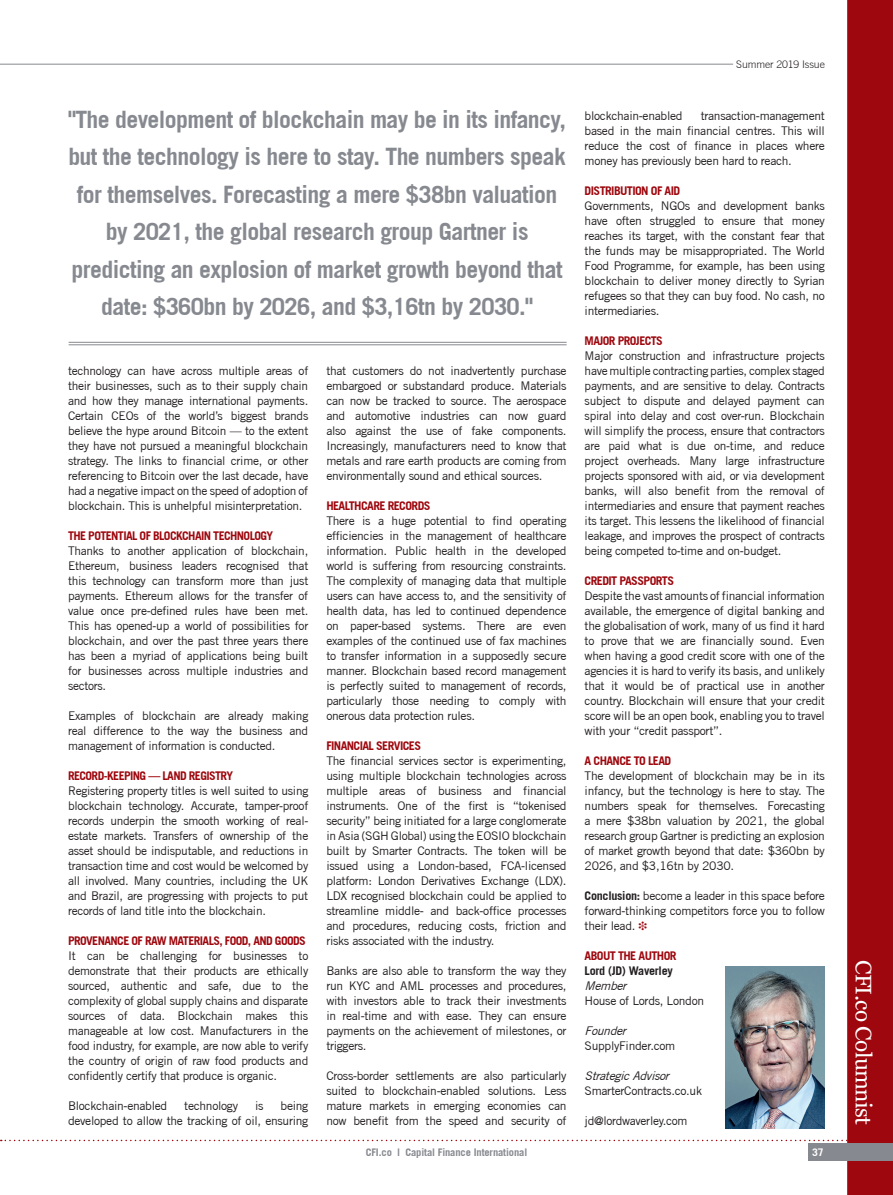
<style>
.page{position:relative;width:893px;height:1195px;background:#fff}
.page>*{position:absolute;margin:0;border:0;box-sizing:border-box;transform-origin:0 0}
.article-title{font:700 24px/37.5px "Trade Gothic";letter-spacing:-.025em;color:#86898f;text-align:center}
.t1{font:22.5px "Georgia";letter-spacing:-.025em;color:#fff}
.body-copy{font:12px/15px "Trade Gothic";letter-spacing:-.025em;color:#231f20;text-align:justify}
.body-copy-2{font:700 12px "Trade Gothic";letter-spacing:-.05em;color:#9d070d}
.body-copy-3{font:italic 12px "Trade Gothic";color:#231f20}
.body-copy-4{font:700 12px "Trade Gothic";letter-spacing:-.025em;color:#231f20}
.t2{font:700 10.5px "Trade Gothic";letter-spacing:-.01em;color:#86898f}
.t3{font:300 10.5px "Trade Gothic";letter-spacing:-.01em;color:#231f20}
.t4{font:700 10.5px "Trade Gothic";color:#fff}
.s1{font-weight:700}
</style>
<div class="page">
<hr style="left:0;top:64px;width:733px;height:1px;background:#86898f">
<div style="left:847px;top:0;width:46px;height:1195px;background:#9d070d"></div>
<div style="left:808px;top:1144px;width:85px;height:17px;background:#86898f"></div>
<svg style="left:1px;top:1140px;width:892px;height:1px"></svg>
<img style="left:725px;top:967px;width:100px;height:162px">
<hr style="left:69px;top:342px;width:498px;height:1px;background:#86898f">
<hr style="left:69px;top:344px;width:498px;height:1px;background:#86898f">
<p class="article-title" style="left:68px;top:100px;width:500px">"The development of blockchain may be in its infancy, but the technology is here to stay. The numbers speak for themselves. Forecasting a mere $38bn valuation by 2021, the global research group Gartner is predicting an explosion of market growth beyond that date: $360bn by 2026, and $3,16tn by 2030."</p>
<p class="body-copy" style="left:68px;top:363px;width:242px">technology can have across multiple areas of their businesses, such as to their supply chain and how they manage international payments.<br>Certain CEOs of the world’s biggest brands believe the hype around Bitcoin — to the extent they have not pursued a meaningful blockchain strategy. The links to financial crime, or other referencing to Bitcoin over the last decade, have had a negative impact on the speed of adoption of blockchain. This is unhelpful misinterpretation.</p>
<p class="body-copy-2" style="left:68px;top:528px;width:207px">THE POTENTIAL OF BLOCKCHAIN TECHNOLOGY</p>
<p class="body-copy" style="left:68px;top:543px;width:242px">Thanks to another application of blockchain, Ethereum, business leaders recognised that this technology can transform more than just payments. Ethereum allows for the transfer of value once pre-defined rules have been met.<br>This has opened-up a world of possibilities for blockchain, and over the past three years there has been a myriad of applications being built for businesses across multiple industries and sectors.</p>
<p class="body-copy" style="left:68px;top:708px;width:242px">Examples of blockchain are already making real difference to the way the business and management of information is conducted.</p>
<p class="body-copy-2" style="left:68px;top:768px;width:167px">RECORD-KEEPING — LAND REGISTRY</p>
<p class="body-copy" style="left:68px;top:783px;width:242px">Registering property titles is well suited to using blockchain technology. Accurate, tamper-proof records underpin the smooth working of real&shy;estate markets. Transfers of ownership of the asset should be indisputable, and reductions in transaction time and cost would be welcomed by all involved. Many countries, including the UK and Brazil, are progressing with projects to put records of land title into the blockchain.</p>
<p class="body-copy-2" style="left:68px;top:933px;width:239px">PROVENANCE OF RAW MATERIALS, FOOD, AND GOODS</p>
<p class="body-copy" style="left:68px;top:948px;width:242px">It can be challenging for businesses to demonstrate that their products are ethically sourced, authentic and safe, due to the complexity of global supply chains and disparate sources of data. Blockchain makes this manageable at low cost. Manufacturers in the food industry, for example, are now able to verify the country of origin of raw food products and confidently certify that produce is organic.</p>
<p class="body-copy" style="left:68px;top:1098px;width:101px">Blockchain-enabled</p>
<p class="body-copy" style="left:184px;top:1098px;width:55px">technology</p>
<p class="body-copy" style="left:255px;top:1098px;width:10px">is</p>
<p class="body-copy" style="left:68px;top:1098px;width:242px;text-align:right">being<br>developed to allow the tracking of oil, ensuring</p>
<p class="body-copy" style="left:326px;top:363px;width:242px">that customers do not inadvertently purchase embargoed or substandard produce. Materials can now be tracked to source. The aerospace and automotive industries can now guard also against the use of fake components.<br>Increasingly, manufacturers need to know that metals and rare earth products are coming from environmentally sound and ethical sources.</p>
<p class="body-copy-2" style="left:326px;top:498px;width:106px">HEALTHCARE RECORDS</p>
<p class="body-copy" style="left:326px;top:513px;width:242px">There is a huge potential to find operating efficiencies in the management of healthcare information. Public health in the developed world is suffering from resourcing constraints.<br>The complexity of managing data that multiple users can have access to, and the sensitivity of health data, has led to continued dependence on paper-based systems. There are even examples of the continued use of fax machines to transfer information in a supposedly secure manner. Blockchain based record management is perfectly suited to management of records, particularly those needing to comply with onerous data protection rules.</p>
<p class="body-copy-2" style="left:326px;top:738px;width:96px">FINANCIAL SERVICES</p>
<p class="body-copy" style="left:326px;top:753px;width:242px">The financial services sector is experimenting, using multiple blockchain technologies across multiple areas of business and financial instruments. One of the first is “tokenised security” being initiated for a large conglomerate in Asia (SGH Global) using the EOSIO blockchain built by Smarter Contracts. The token will be issued using a London-based, FCA-licensed platform: London Derivatives Exchange (LDX).<br>LDX recognised blockchain could be applied to streamline middle- and back-office processes and procedures, reducing costs, friction and risks associated with the industry.</p>
<p class="body-copy" style="left:326px;top:963px;width:242px">Banks are also able to transform the way they run KYC and AML processes and procedures, with investors able to track their investments in real-time and with ease. They can ensure payments on the achievement of milestones, or triggers.</p>
<p class="body-copy" style="left:326px;top:1068px;width:242px">Cross-border settlements are also particularly suited to blockchain-enabled solutions. Less mature markets in emerging economies can now benefit from the speed and security of</p>
<p class="t3" style="left:736px;top:58px;width:90px">Summer 2019 Issue</p>
<p class="body-copy" style="left:585px;top:108px;width:242px;text-indent:116px">transaction-management based in the main financial centres. This will reduce the cost of finance in places where money has previously been hard to reach.</p>
<p class="body-copy-2" style="left:585px;top:183px;width:97px">DISTRIBUTION OF AID</p>
<p class="body-copy" style="left:585px;top:198px;width:242px">Governments, NGOs and development banks have often struggled to ensure that money reaches its target, with the constant fear that the funds may be misappropriated. The World Food Programme, for example, has been using blockchain to deliver money directly to Syrian refugees so that they can buy food. No cash, no intermediaries.</p>
<p class="body-copy-2" style="left:585px;top:333px;width:80px">MAJOR PROJECTS</p>
<p class="body-copy" style="left:585px;top:348px;width:242px">Major construction and infrastructure projects have multiple contracting parties, complex staged payments, and are sensitive to delay. Contracts subject to dispute and delayed payment can spiral into delay and cost over-run. Blockchain will simplify the process, ensure that contractors are paid what is due on-time, and reduce project overheads. Many large infrastructure projects sponsored with aid, or via development banks, will also benefit from the removal of intermediaries and ensure that payment reaches its target. This lessens the likelihood of financial leakage, and improves the prospect of contracts being competed to-time and on-budget.</p>
<p class="body-copy-2" style="left:585px;top:573px;width:91px">CREDIT PASSPORTS</p>
<p class="body-copy" style="left:585px;top:588px;width:242px">Despite the vast amounts of financial information available, the emergence of digital banking and the globalisation of work, many of us find it hard to prove that we are financially sound. Even when having a good credit score with one of the agencies it is hard to verify its basis, and unlikely that it would be of practical use in another country. Blockchain will ensure that your credit score will be an open book, enabling you to travel with your “credit passport”.</p>
<p class="body-copy-2" style="left:585px;top:753px;width:88px">A CHANCE TO LEAD</p>
<p class="body-copy" style="left:585px;top:768px;width:242px">The development of blockchain may be in its infancy, but the technology is here to stay. The numbers speak for themselves. Forecasting a mere $38bn valuation by 2021, the global research group Gartner is predicting an explosion of market growth beyond that date: $360bn by 2026, and $3,16tn by 2030.</p>
<p class="body-copy" style="left:585px;top:888px;width:242px"><span class="s1">Conclusion:</span> become a leader in this space before forward-thinking competitors force you to follow their lead.</p>
<p class="body-copy-2" style="left:585px;top:948px;width:93px">ABOUT THE AUTHOR</p>
<p class="body-copy-4" style="left:585px;top:963px;width:90px">Lord (JD) Waverley</p>
<p class="body-copy-3" style="left:585px;top:978px;width:47px">Member</p>
<p class="body-copy" style="left:585px;top:993px;width:121px">House of Lords, London</p>
<p class="body-copy-3" style="left:585px;top:1023px;width:47px">Founder</p>
<p class="body-copy" style="left:585px;top:1038px;width:92px">SupplyFinder.com</p>
<p class="body-copy-3" style="left:585px;top:1068px;width:90px">StrategicAdvisor</p>
<p class="body-copy" style="left:585px;top:1083px;width:119px">SmarterContracts.co.uk</p>
<p class="body-copy" style="left:585px;top:1113px;width:104px">jd@lordwaverley.com</p>
<p class="body-copy" style="left:585px;top:108px;width:99px">blockchain-enabled</p>
<p class="t2" style="left:366px;top:1145px;width:163px">CFI.co | Capital Finance International</p>
<p class="t4" style="left:812px;top:1145px;width:13px">37</p>
<h2 class="t1" style="left:877px;top:959px;width:167px;rotate:90deg">CFI.co Columnist</h2>
</div>
